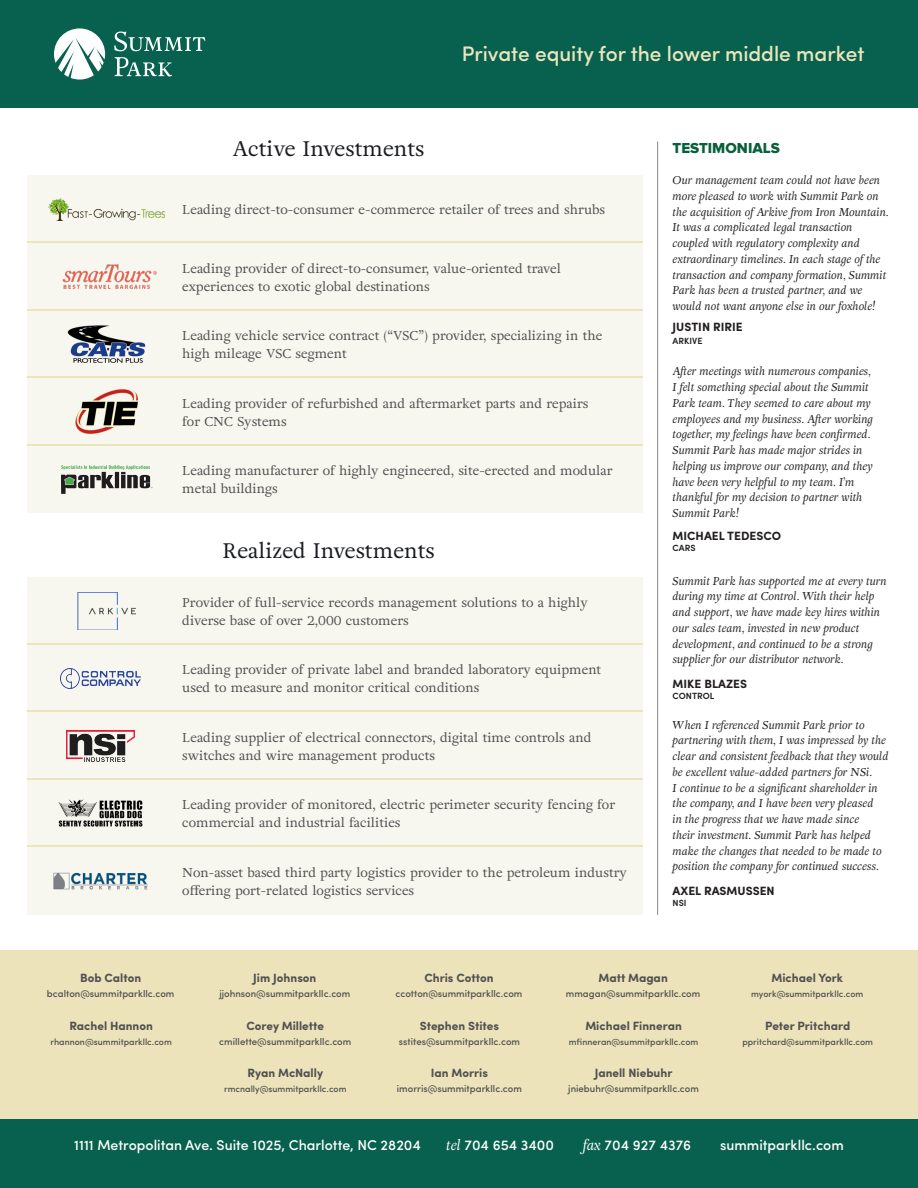
<style>
.page{position:relative;width:918px;height:1188px;background:#fff}
.page>*{position:absolute;margin:0;border:0;box-sizing:border-box;transform-origin:0 0}
.P_Header{font:21px "Adriane Text";color:#1a1c21}
.bullet{font:500 21px "Sofia Pro";color:#ebe6bd}
.t1{font:15px "Proxima Nova Extrabld";color:#08613b}
.body{font:500 14.25px "Sofia Pro";color:#fff}
.body-2{font:12.75px/18px "Adriane Text";color:#4f5151}
.email{font:700 12px "Sofia Pro";color:#4f5151}
.body-3{font:700 12px "Sofia Pro";color:#4f5151}
.Testimonial_Name{font:700 12px "Sofia Pro";color:#231f20}
.Testimonial{font:italic 11.25px/15.8px "Adriane Text";color:#231f20}
.email-2{font:500 9.75px "Sofia Pro";color:#4f5151}
.email-3{font:500 9px "Sofia Pro";color:#4f5151}
.body-4{font:500 9px "Sofia Pro";color:#4f5151}
.Testimonial_Company{font:600 9px "Sofia Pro";color:#231f20}
.s1{font-family:"Adriane Text";font-weight:400;font-style:italic}
</style>
<div class="page">
<div style="left:27px;top:311px;width:616px;height:67px;background:#f7f6ef"></div>
<img style="left:67px;top:325px;width:79px;height:38px">
<div style="left:27px;top:378px;width:616px;height:68px;background:#f7f6ef"></div>
<div style="left:27px;top:446px;width:616px;height:67px;background:#f7f6ef"></div>
<img style="left:61px;top:465px;width:91px;height:29px">
<hr style="left:27px;top:444px;width:616px;height:2px;background:#ece4bb">
<img style="left:75px;top:389px;width:64px;height:46px">
<hr style="left:27px;top:376px;width:616px;height:2px;background:#ece4bb">
<div style="left:27px;top:577px;width:616px;height:68px;background:#f7f6ef"></div>
<img style="left:78px;top:592px;width:57px;height:38px">
<hr style="left:27px;top:643px;width:616px;height:2px;background:#ece4bb">
<div style="left:0;top:1119px;width:918px;height:69px;background:#08614f"></div>
<hr style="left:657px;top:142px;width:1px;height:773px;background:#888">
<div style="left:0;top:950px;width:918px;height:169px;background:#ede3ba"></div>
<div style="left:0;top:0;width:918px;height:108px;background:#08614f"></div>
<svg style="left:114px;top:32px;width:91px;height:19px"></svg>
<svg style="left:115px;top:57px;width:57px;height:19px"></svg>
<svg style="left:54px;top:28px;width:51px;height:52px"></svg>
<div style="left:27px;top:176px;width:616px;height:67px;background:#f7f6ef"></div>
<img style="left:49px;top:198px;width:115px;height:23px">
<hr style="left:27px;top:241px;width:616px;height:2px;background:#ece4bb">
<div style="left:27px;top:243px;width:616px;height:68px;background:#f7f6ef"></div>
<img style="left:62px;top:264px;width:95px;height:25px">
<div style="left:27px;top:645px;width:616px;height:67px;background:#f7f6ef"></div>
<hr style="left:27px;top:711px;width:616px;height:1px;background:#ece4bb">
<img style="left:61px;top:669px;width:79px;height:19px">
<div style="left:27px;top:712px;width:616px;height:68px;background:#f7f6ef"></div>
<hr style="left:27px;top:778px;width:616px;height:2px;background:#ece4bb">
<img style="left:67px;top:730px;width:67px;height:32px">
<div style="left:27px;top:780px;width:616px;height:67px;background:#f7f6ef"></div>
<hr style="left:27px;top:846px;width:616px;height:1px;background:#ece4bb">
<img style="left:58px;top:799px;width:85px;height:28px">
<div style="left:27px;top:847px;width:616px;height:68px;background:#f7f6ef"></div>
<img style="left:53px;top:872px;width:95px;height:18px">
<hr style="left:27px;top:309px;width:616px;height:2px;background:#ece4bb">
<p class="P_Header" style="left:233px;top:134px;width:193px">Active Investments</p>
<p class="bullet" style="left:462px;top:38px;width:404px">Private equity for the lower middle market</p>
<p class="t1" style="left:673px;top:140px;width:109px">TESTIMONIALS</p>
<p class="body-2" style="left:182px;top:201px;width:425px">Leading direct-to-consumer e-commerce retailer of trees and shrubs</p>
<p class="body-2" style="left:182px;top:259px;width:380px">Leading provider of direct-to-consumer, value-oriented travel experiences to exotic global destinations</p>
<p class="body-2" style="left:182px;top:327px;width:422px">Leading vehicle service contract (“VSC”) provider, specializing in the high mileage VSC segment</p>
<p class="body-2" style="left:182px;top:394px;width:408px">Leading provider of refurbished and aftermarket parts and repairs for CNC Systems</p>
<p class="body-2" style="left:182px;top:462px;width:432px">Leading manufacturer of highly engineered, site-erected and modular metal buildings</p>
<p class="P_Header" style="left:222px;top:536px;width:214px">Realized Investments</p>
<p class="body-2" style="left:182px;top:593px;width:407px">Provider of full-service records management solutions to a highly diverse base of over 2,000 customers</p>
<p class="body-2" style="left:182px;top:661px;width:421px">Leading provider of private label and branded laboratory equipment used to measure and monitor critical conditions</p>
<p class="body-2" style="left:182px;top:728px;width:411px">Leading supplier of electrical connectors, digital time controls and switches and wire management products</p>
<p class="body-2" style="left:182px;top:796px;width:434px">Leading provider of monitored, electric perimeter security fencing for commercial and industrial facilities</p>
<p class="body-2" style="left:182px;top:863px;width:446px">Non-asset based third party logistics provider to the petroleum industry offering port-related logistics services</p>
<p class="Testimonial" style="left:673px;top:173px;width:218px">Our management team could not have been more pleased to work with Summit Park on the acquisition of Arkive from Iron Mountain.<br>It was a complicated legal transaction coupled with regulatory complexity and extraordinary timelines. In each stage of the transaction and company formation, Summit Park has been a trusted partner, and we would not want anyone else in our foxhole!</p>
<p class="Testimonial_Name" style="left:673px;top:318px;width:72px">JUSTIN RIRIE</p>
<p class="Testimonial_Company" style="left:673px;top:334px;width:31px">ARKIVE</p>
<p class="Testimonial" style="left:673px;top:364px;width:202px">After meetings with numerous companies, I felt something special about the Summit Park team. They seemed to care about my employees and my business. After working together, my feelings have been confirmed.<br>Summit Park has made major strides in helping us improve our company, and they have been very helpful to my team. I’m thankful for my decision to partner with Summit Park!</p>
<p class="Testimonial_Name" style="left:673px;top:527px;width:110px">MICHAEL TEDESCO</p>
<p class="Testimonial_Company" style="left:673px;top:541px;width:24px">CARS</p>
<p class="Testimonial" style="left:673px;top:573px;width:215px">Summit Park has supported me at every turn during my time at Control. With their help and support, we have made key hires within our sales team, invested in new product development, and continued to be a strong supplier for our distributor network.</p>
<p class="Testimonial_Name" style="left:673px;top:675px;width:76px">MIKE BLAZES</p>
<p class="Testimonial_Company" style="left:673px;top:689px;width:43px">CONTROL</p>
<p class="Testimonial" style="left:673px;top:717px;width:218px">When I referenced Summit Park prior to partnering with them, I was impressed by the clear and consistent feedback that they would be excellent value-added partners for NSi.<br>I continue to be a significant shareholder in the company, and I have been very pleased<br>in the progress that we have made since<br>their investment. Summit Park has helped make the changes that needed to be made to position the company for continued success.</p>
<p class="Testimonial_Name" style="left:673px;top:882px;width:104px">AXEL RASMUSSEN</p>
<p class="Testimonial_Company" style="left:673px;top:896px;width:16px">NSI</p>
<p class="body-3" style="left:80px;top:969px;width:63px">Bob Calton</p>
<p class="email-2" style="left:47px;top:986px;width:129px">bcalton@summitparkllc.com</p>
<p class="body-3" style="left:69px;top:1017px;width:85px">Rachel Hannon</p>
<p class="body-4" style="left:50px;top:1035px;width:123px">rhannon@summitparkllc.com</p>
<p class="body-3" style="left:253px;top:969px;width:65px">Jim Johnson</p>
<p class="email-2" style="left:219px;top:986px;width:132px">jjohnson@summitparkllc.com</p>
<p class="email" style="left:246px;top:1017px;width:79px">Corey Millette</p>
<p class="email-2" style="left:219px;top:1034px;width:134px">cmillette@summitparkllc.com</p>
<p class="body-3" style="left:247px;top:1063px;width:77px">Ryan McNally</p>
<p class="email-3" style="left:224px;top:1082px;width:124px">rmcnally@summitparkllc.com</p>
<p class="email" style="left:424px;top:969px;width:71px">Chris Cotton</p>
<p class="email-2" style="left:396px;top:986px;width:128px">ccotton@summitparkllc.com</p>
<p class="email" style="left:598px;top:969px;width:71px">Matt Magan</p>
<p class="email-2" style="left:566px;top:986px;width:136px">mmagan@summitparkllc.com</p>
<p class="body-3" style="left:771px;top:969px;width:73px">Michael York</p>
<p class="body-4" style="left:751px;top:987px;width:114px">myork@summitparkllc.com</p>
<p class="email" style="left:420px;top:1017px;width:81px">Stephen Stites</p>
<p class="email-2" style="left:399px;top:1034px;width:123px">sstites@summitparkllc.com</p>
<p class="email" style="left:585px;top:1017px;width:98px">Michael Finneran</p>
<p class="email-3" style="left:569px;top:1035px;width:131px">mfinneran@summitparkllc.com</p>
<p class="email" style="left:765px;top:1017px;width:86px">Peter Pritchard</p>
<p class="email-3" style="left:742px;top:1035px;width:132px">ppritchard@summitparkllc.com</p>
<p class="email" style="left:431px;top:1063px;width:59px">Ian Morris</p>
<p class="email-2" style="left:397px;top:1081px;width:127px">imorris@summitparkllc.com</p>
<p class="body-3" style="left:595px;top:1063px;width:79px">Janell Niebuhr</p>
<p class="email-2" style="left:568px;top:1081px;width:132px">jniebuhr@summitparkllc.com</p>
<p class="body" style="left:74px;top:1134px;width:348px">1111 Metropolitan Ave. Suite 1025, Charlotte, NC 28204</p>
<p class="body" style="left:446px;top:1134px;width:109px"><span class="s1">tel</span> 704 654 3400</p>
<p class="body" style="left:583px;top:1134px;width:110px"><span class="s1">fax</span> 704 927 4376</p>
<p class="body" style="left:720px;top:1134px;width:125px">summitparkllc.com</p>
</div>
